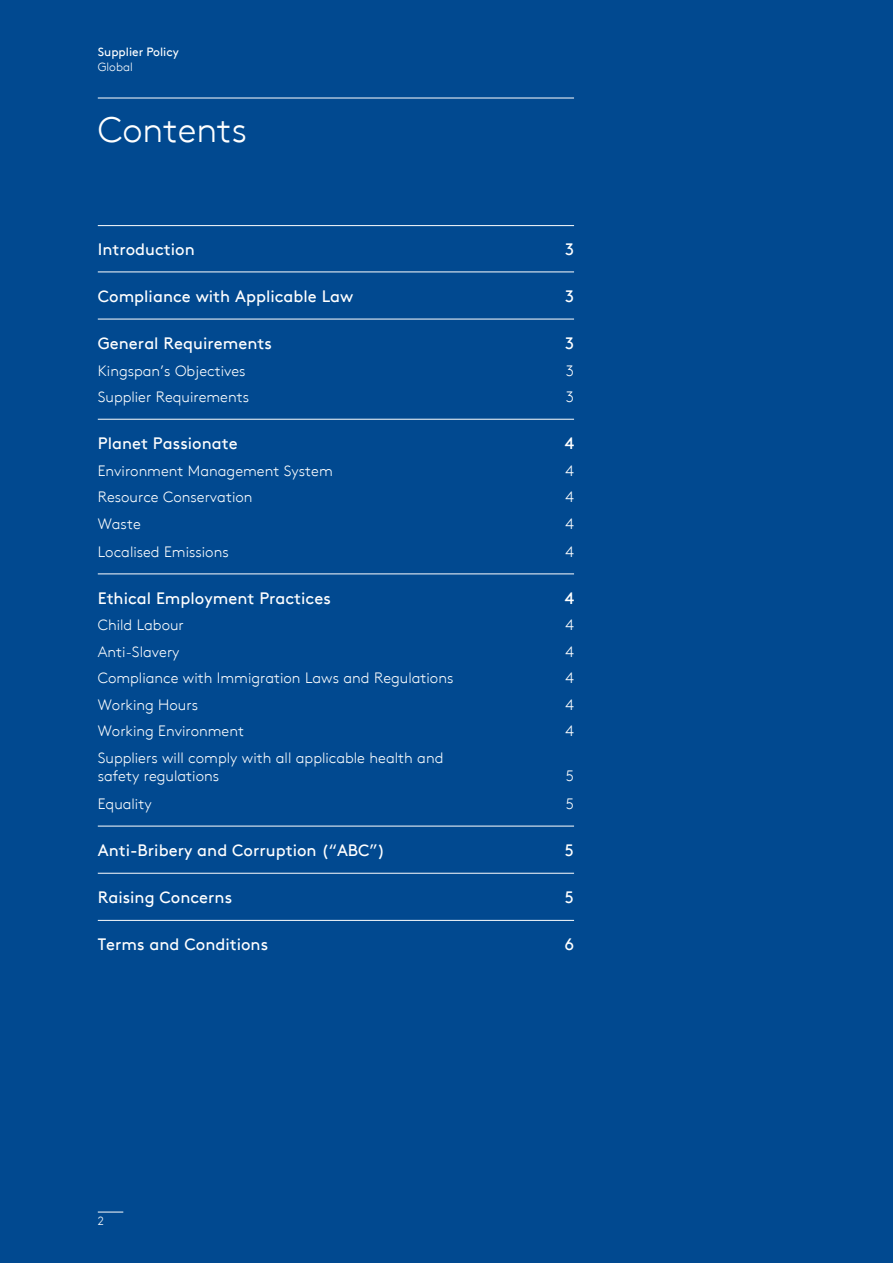
<style>
.page{position:relative;width:893px;height:1263px;background:#014990}
.page>*{position:absolute;margin:0;border:0;box-sizing:border-box;transform-origin:0 0}
.t1{font:300 36px "Kingspan Brown TT";color:#fff}
.t2{font:16.5px "Kingspan Brown TT";color:#fff}
.t3{font:300 15px/18px "Kingspan Brown TT";color:#fff}
.t4{font:12px "Kingspan Brown TT";color:#fff}
.t5{font:300 12px "Kingspan Brown TT";color:#fff}
</style>
<div class="page">
<svg style="left:98px;top:1212px;width:25px;height:1px"></svg>
<hr style="left:98px;top:98px;width:476px;height:1px;background:#fff">
<hr style="left:98px;top:272px;width:476px;height:1px;background:#fff">
<hr style="left:98px;top:319px;width:476px;height:1px;background:#fff">
<hr style="left:98px;top:419px;width:476px;height:1px;background:#fff">
<hr style="left:98px;top:574px;width:476px;height:1px;background:#fff">
<hr style="left:98px;top:826px;width:476px;height:1px;background:#fff">
<hr style="left:98px;top:873px;width:476px;height:1px;background:#fff">
<hr style="left:98px;top:920px;width:476px;height:1px;background:#fff">
<hr style="left:98px;top:225px;width:476px;height:1px;background:#fff">
<p class="t4" style="left:98px;top:42px;width:83px">Supplier Policy</p>
<p class="t5" style="left:98px;top:58px;width:37px">Global</p>
<h1 class="t1" style="left:98px;top:103px;width:151px">Contents</h1>
<p class="t2" style="left:98px;top:236px;width:98px">Introduction</p>
<p class="t2" style="left:565px;top:236px;width:10px">3</p>
<p class="t2" style="left:98px;top:284px;width:257px">Compliance with Applicable Law</p>
<p class="t2" style="left:565px;top:284px;width:10px">3</p>
<p class="t2" style="left:98px;top:331px;width:176px">General Requirements</p>
<p class="t2" style="left:565px;top:331px;width:10px">3</p>
<p class="t3" style="left:98px;top:360px;width:149px">Kingspan’s Objectives</p>
<p class="t3" style="left:566px;top:360px;width:10px">3</p>
<p class="t3" style="left:98px;top:387px;width:153px">Supplier Requirements</p>
<p class="t3" style="left:566px;top:387px;width:10px">3</p>
<p class="t2" style="left:98px;top:431px;width:141px">Planet Passionate</p>
<p class="t2" style="left:565px;top:431px;width:11px">4</p>
<p class="t3" style="left:98px;top:460px;width:236px">Environment Management System</p>
<p class="t3" style="left:565px;top:460px;width:10px">4</p>
<p class="t3" style="left:98px;top:487px;width:156px">Resource Conservation</p>
<p class="t3" style="left:565px;top:487px;width:10px">4</p>
<p class="t3" style="left:98px;top:513px;width:45px">Waste</p>
<p class="t3" style="left:565px;top:513px;width:10px">4</p>
<p class="t3" style="left:98px;top:541px;width:132px">Localised Emissions</p>
<p class="t3" style="left:565px;top:541px;width:10px">4</p>
<p class="t2" style="left:98px;top:585px;width:235px">Ethical Employment Practices</p>
<p class="t2" style="left:565px;top:585px;width:11px">4</p>
<p class="t3" style="left:98px;top:615px;width:88px">Child Labour</p>
<p class="t3" style="left:565px;top:615px;width:10px">4</p>
<p class="t3" style="left:98px;top:642px;width:83px">Anti-Slavery</p>
<p class="t3" style="left:565px;top:642px;width:10px">4</p>
<p class="t3" style="left:98px;top:668px;width:357px">Compliance with Immigration Laws and Regulations</p>
<p class="t3" style="left:565px;top:668px;width:10px">4</p>
<p class="t3" style="left:98px;top:695px;width:102px">Working Hours</p>
<p class="t3" style="left:565px;top:695px;width:10px">4</p>
<p class="t3" style="left:98px;top:721px;width:148px">Working Environment</p>
<p class="t3" style="left:565px;top:721px;width:10px">4</p>
<p class="t3" style="left:98px;top:748px;width:347px">Suppliers will comply with all applicable health and safety regulations</p>
<p class="t3" style="left:566px;top:766px;width:10px">5</p>
<p class="t3" style="left:98px;top:794px;width:55px">Equality</p>
<p class="t3" style="left:566px;top:794px;width:10px">5</p>
<p class="t2" style="left:98px;top:838px;width:289px">Anti-Bribery and Corruption (“ABC”)</p>
<p class="t2" style="left:565px;top:838px;width:11px">5</p>
<p class="t2" style="left:98px;top:885px;width:136px">Raising Concerns</p>
<p class="t2" style="left:565px;top:885px;width:11px">5</p>
<p class="t2" style="left:98px;top:932px;width:172px">Terms and Conditions</p>
<p class="t2" style="left:564px;top:932px;width:11px">6</p>
<p class="t5" style="left:98px;top:1212px;width:8px">2</p>
</div>
